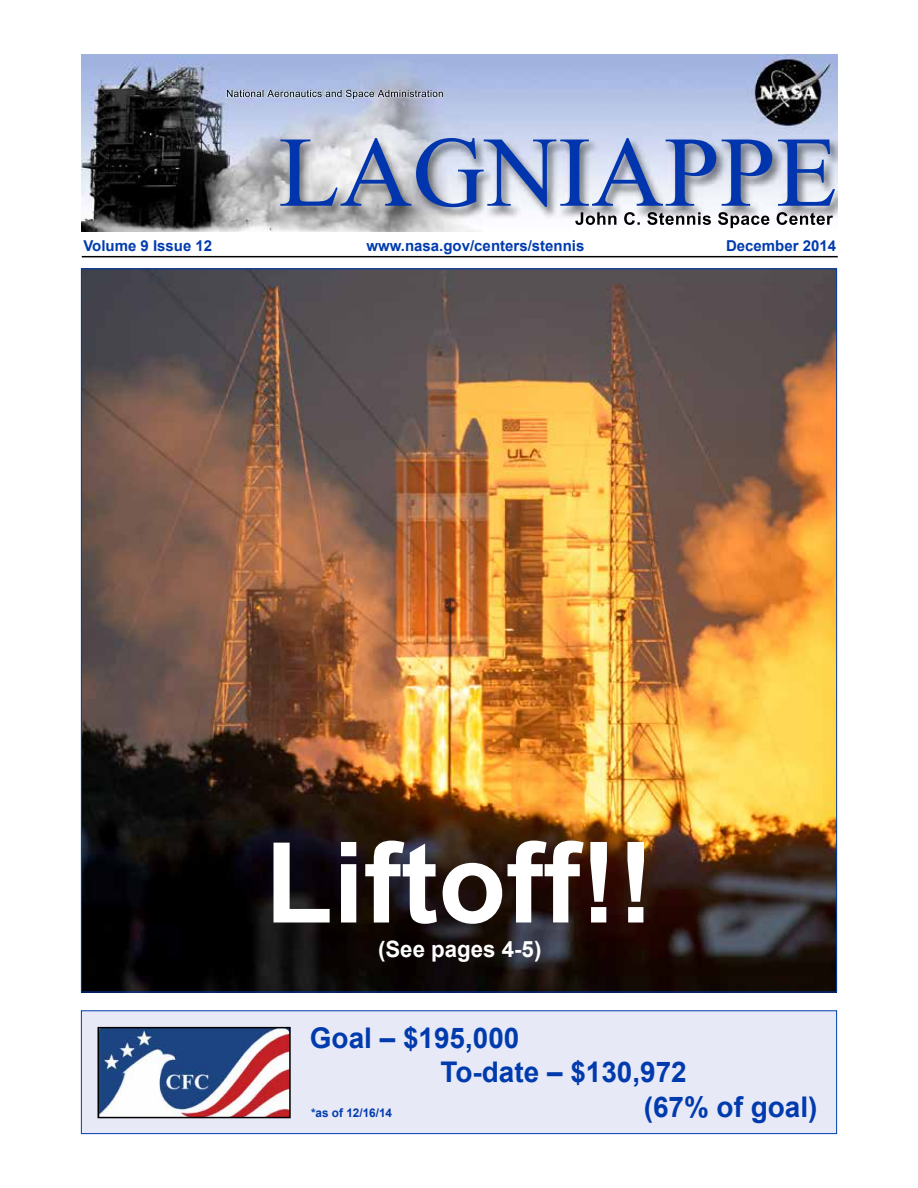
<style>
.page{position:relative;width:918px;height:1188px;background:#fff}
.page>*{position:absolute;margin:0;border:0;box-sizing:border-box;transform-origin:0 0}
.t1{font:700 112.5px "Arial";color:#fff}
.t2{font:700 28.5px/34.5px "Arial";color:#003bae}
.t3{font:700 22.5px "Arial";color:#fff}
.t4{font:700 15px "Arial";color:#003bae}
.t5{font:700 12px "Arial";color:#003bae}
</style>
<div class="page">
<div style="left:81px;top:1010px;width:756px;height:124px;background:#e8e9f7;border:1px solid #003bae"></div>
<img style="left:82px;top:54px;width:756px;height:178px">
<img style="left:597px;top:212px;width:190px;height:13px">
<img style="left:340px;top:138px;width:495px;height:69px">
<img style="left:227px;top:90px;width:162px;height:7px">
<img style="left:399px;top:90px;width:44px;height:7px">
<hr style="left:82px;top:256px;width:756px;height:1px;background:#000">
<img style="left:83px;top:270px;width:752px;height:720px">
<img style="left:101px;top:1030px;width:187px;height:85px">
<div style="left:98px;top:1027px;width:193px;height:91px;border:2px solid #000"></div>
<p class="t4" style="left:83px;top:236px;width:130px">Volume 9 Issue 12</p>
<p class="t4" style="left:367px;top:236px;width:219px">www.nasa.gov/centers/stennis</p>
<p class="t4" style="left:726px;top:236px;width:112px">December 2014</p>
<h1 class="t1" style="left:265px;top:808px;width:391px">Liftoff!!</h1>
<h3 class="t3" style="left:378px;top:934px;width:165px">(See pages 4-5)</h3>
<h2 class="t2" style="left:441px;top:1021px;width:248px;text-indent:-131px">Goal – $195,000<br>To-date – $130,972</h2>
<p class="t5" style="left:311px;top:1104px;width:83px">*as of 12/16/14</p>
<h2 class="t2" style="left:644px;top:1090px;width:175px">(67% of goal)</h2>
</div>
